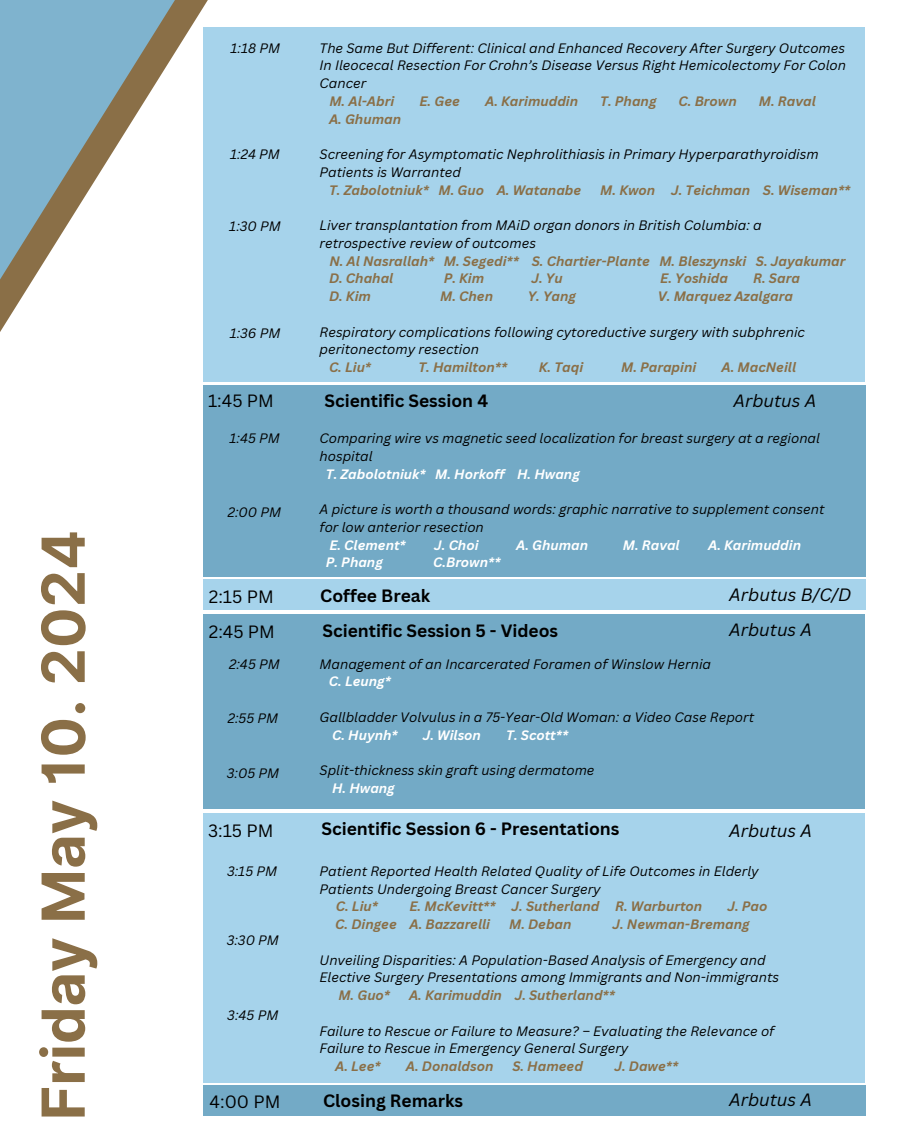
<style>
.page{position:relative;width:918px;height:1141px;background:#fff}
.page>*{position:absolute;margin:0;border:0;box-sizing:border-box;transform-origin:0 0}
.t1{font:700 59.32px "Inter";color:#8a6f47}
.t2{font:700 17.32px "Canva Sans";color:#000}
.t3{font:italic 17.32px "Canva Sans";color:#000}
.t4{font:17.32px "Canva Sans";color:#000}
.t5{font:italic 13.3px/17.7px "Canva Sans";color:#000}
.t6{font:italic 700 13.3px "Canva Sans";color:#8a6f47}
.t7{font:italic 700 13.3px "Canva Sans";color:#fff}
</style>
<div class="page">
<svg style="left:0;top:0;width:208px;height:332px"></svg>
<div style="left:203px;top:27px;width:661px;height:354px;background:#a6d3eb"></div>
<div style="left:203px;top:385px;width:662px;height:192px;background:#73aac6"></div>
<div style="left:203px;top:579px;width:662px;height:31px;background:#a6d3eb"></div>
<div style="left:203px;top:614px;width:661px;height:195px;background:#73aac6"></div>
<div style="left:203px;top:813px;width:661px;height:269px;background:#a6d3eb"></div>
<div style="left:203px;top:1084px;width:662px;height:31px;background:#73aac6"></div>
<h2 class="t1" style="left:28px;top:1120px;width:592px;rotate:-90deg">Friday May 10. 2024</h2>
<p class="t5" style="left:230px;top:38px;width:51px">1:18 PM</p>
<p class="t5" style="left:230px;top:145px;width:51px">1:24 PM</p>
<h2 class="t5" style="left:229px;top:217px;width:53px">1:30 PM</h2>
<h5 class="t5" style="left:230px;top:324px;width:52px">1:36 PM</h5>
<p class="t5" style="left:319px;top:38px;width:528px;text-align:justify">The Same But Different: Clinical and Enhanced Recovery After Surgery Outcomes In Ileocecal Resection For Crohn’s Disease Versus Right Hemicolectomy For Colon Cancer</p>
<p class="t6" style="left:329px;top:92px;width:66px">M. Al-Abri</p>
<p class="t6" style="left:419px;top:92px;width:42px">E. Gee</p>
<p class="t6" style="left:485px;top:92px;width:94px">A. Karimuddin</p>
<p class="t6" style="left:600px;top:92px;width:58px">T. Phang</p>
<p class="t6" style="left:678px;top:92px;width:60px">C. Brown</p>
<p class="t6" style="left:758px;top:92px;width:58px">M. Raval</p>
<h5 class="t6" style="left:329px;top:109px;width:74px">A. Ghuman</h5>
<h5 class="t5" style="left:319px;top:145px;width:500px">Screening for Asymptomatic Nephrolithiasis in Primary Hyperparathyroidism<br>Patients is Warranted</h5>
<h5 class="t6" style="left:329px;top:180px;width:254px">T. Zabolotniuk* M. Guo A. Watanabe</h5>
<h5 class="t6" style="left:600px;top:180px;width:252px">M. Kwon J. Teichman S. Wiseman**</h5>
<h5 class="t5" style="left:319px;top:216px;width:443px">Liver transplantation from MAiD organ donors in British Columbia: a retrospective review of outcomes</h5>
<p class="t6" style="left:329px;top:251px;width:517px">N. Al Nasrallah* M. Segedi** S. Chartier-Plante M. Bleszynski S. Jayakumar</p>
<p class="t6" style="left:329px;top:269px;width:66px">D. Chahal</p>
<p class="t6" style="left:443px;top:269px;width:42px">P. Kim</p>
<p class="t6" style="left:531px;top:269px;width:33px">J. Yu</p>
<p class="t6" style="left:660px;top:269px;width:69px">E. Yoshida</p>
<p class="t6" style="left:753px;top:269px;width:48px">R. Sara</p>
<p class="t6" style="left:329px;top:287px;width:43px">D. Kim</p>
<p class="t6" style="left:440px;top:287px;width:54px">M. Chen</p>
<p class="t6" style="left:527px;top:287px;width:50px">Y. Yang</p>
<p class="t6" style="left:657px;top:287px;width:137px">V. Marquez Azalgara</p>
<p class="t5" style="left:319px;top:323px;width:487px">Respiratory complications following cytoreductive surgery with subphrenic peritonectomy resection</p>
<p class="t6" style="left:329px;top:358px;width:44px">C. Liu*</p>
<p class="t6" style="left:418px;top:358px;width:90px">T. Hamilton**</p>
<p class="t6" style="left:538px;top:358px;width:46px">K. Taqi</p>
<p class="t6" style="left:621px;top:358px;width:77px">M. Parapini</p>
<p class="t6" style="left:721px;top:358px;width:76px">A. MacNeill</p>
<p class="t4" style="left:208px;top:389px;width:67px">1:45 PM</p>
<p class="t2" style="left:324px;top:389px;width:165px">Scientific Session 4</p>
<p class="t3" style="left:733px;top:389px;width:84px">Arbutus A</p>
<p class="t5" style="left:319px;top:429px;width:502px">Comparing wire vs magnetic seed localization for breast surgery at a regional hospital</p>
<p class="t7" style="left:326px;top:464px;width:255px">T. Zabolotniuk* M. Horkoff H. Hwang</p>
<p class="t5" style="left:319px;top:500px;width:506px">A picture is worth a thousand words: graphic narrative to supplement consent for low anterior resection</p>
<h1 class="t7" style="left:329px;top:535px;width:78px">E. Clement*</h1>
<h1 class="t7" style="left:434px;top:535px;width:46px">J. Choi</h1>
<h1 class="t7" style="left:516px;top:535px;width:73px">A. Ghuman</h1>
<h1 class="t7" style="left:623px;top:535px;width:58px">M. Raval</h1>
<h1 class="t7" style="left:708px;top:535px;width:94px">A. Karimuddin</h1>
<h2 class="t7" style="left:326px;top:553px;width:58px">P. Phang</h2>
<h2 class="t7" style="left:433px;top:553px;width:69px">C.Brown**</h2>
<h5 class="t4" style="left:209px;top:584px;width:66px">2:15 PM</h5>
<h5 class="t2" style="left:320px;top:583px;width:111px">Coffee Break</h5>
<h3 class="t3" style="left:729px;top:582px;width:124px">Arbutus B/C/D</h3>
<p class="t4" style="left:209px;top:619px;width:67px">2:45 PM</p>
<h4 class="t2" style="left:322px;top:618px;width:237px">Scientific Session 5 - Videos</h4>
<p class="t3" style="left:729px;top:618px;width:84px">Arbutus A</p>
<p class="t5" style="left:319px;top:654px;width:393px">Management of an Incarcerated Foramen of Winslow Hernia</p>
<p class="t7" style="left:329px;top:672px;width:63px">C. Leung*</p>
<p class="t5" style="left:319px;top:708px;width:436px">Gallbladder Volvulus in a 75-Year-Old Woman: a Video Case Report</p>
<h2 class="t7" style="left:332px;top:725px;width:67px">C. Huynh*</h2>
<h2 class="t7" style="left:423px;top:725px;width:60px">J. Wilson</h2>
<h2 class="t7" style="left:506px;top:725px;width:64px">T. Scott**</h2>
<h3 class="t5" style="left:319px;top:761px;width:276px">Split-thickness skin graft using dermatome</h3>
<h4 class="t7" style="left:332px;top:778px;width:64px">H. Hwang</h4>
<h5 class="t4" style="left:208px;top:818px;width:67px">3:15 PM</h5>
<h2 class="t2" style="left:321px;top:816px;width:299px">Scientific Session 6 - Presentations</h2>
<h5 class="t3" style="left:729px;top:819px;width:84px">Arbutus A</h5>
<h5 class="t5" style="left:319px;top:862px;width:441px">Patient Reported Health Related Quality of Life Outcomes in Elderly<br>Patients Undergoing Breast Cancer Surgery</h5>
<h3 class="t6" style="left:336px;top:897px;width:44px">C. Liu*</h3>
<h3 class="t6" style="left:409px;top:897px;width:294px">E. McKevitt** J. Sutherland R. Warburton</h3>
<h3 class="t6" style="left:727px;top:897px;width:42px">J. Pao</h3>
<h4 class="t6" style="left:335px;top:915px;width:156px">C. Dingee A. Bazzarelli</h4>
<h4 class="t6" style="left:509px;top:915px;width:64px">M. Deban</h4>
<h4 class="t6" style="left:612px;top:915px;width:139px">J. Newman-Bremang</h4>
<p class="t5" style="left:319px;top:950px;width:461px">Unveiling Disparities: A Population-Based Analysis of Emergency and<br>Elective Surgery Presentations among Immigrants and Non-immigrants</p>
<p class="t6" style="left:338px;top:986px;width:53px">M. Guo*</p>
<p class="t6" style="left:409px;top:986px;width:207px">A. Karimuddin J. Sutherland**</p>
<p class="t5" style="left:319px;top:1021px;width:456px">Failure to Rescue or Failure to Measure? – Evaluating the Relevance of<br>Failure to Rescue in Emergency General Surgery</p>
<p class="t6" style="left:335px;top:1056px;width:47px">A. Lee*</p>
<p class="t6" style="left:406px;top:1056px;width:89px">A. Donaldson</p>
<p class="t6" style="left:512px;top:1056px;width:72px">S. Hameed</p>
<p class="t6" style="left:614px;top:1056px;width:65px">J. Dawe**</p>
<h5 class="t5" style="left:229px;top:429px;width:52px">1:45 PM</h5>
<h5 class="t5" style="left:228px;top:503px;width:55px">2:00 PM</h5>
<h3 class="t5" style="left:229px;top:654px;width:52px">2:45 PM</h3>
<h4 class="t5" style="left:228px;top:709px;width:52px">2:55 PM</h4>
<p class="t5" style="left:227px;top:763px;width:54px">3:05 PM</p>
<p class="t5" style="left:227px;top:862px;width:52px">3:15 PM</p>
<p class="t5" style="left:227px;top:931px;width:54px">3:30 PM</p>
<p class="t5" style="left:227px;top:1006px;width:53px">3:45 PM</p>
<p class="t4" style="left:210px;top:1089px;width:72px">4:00 PM</p>
<p class="t2" style="left:323px;top:1088px;width:142px">Closing Remarks</p>
<p class="t3" style="left:729px;top:1087px;width:84px">Arbutus A</p>
</div>
